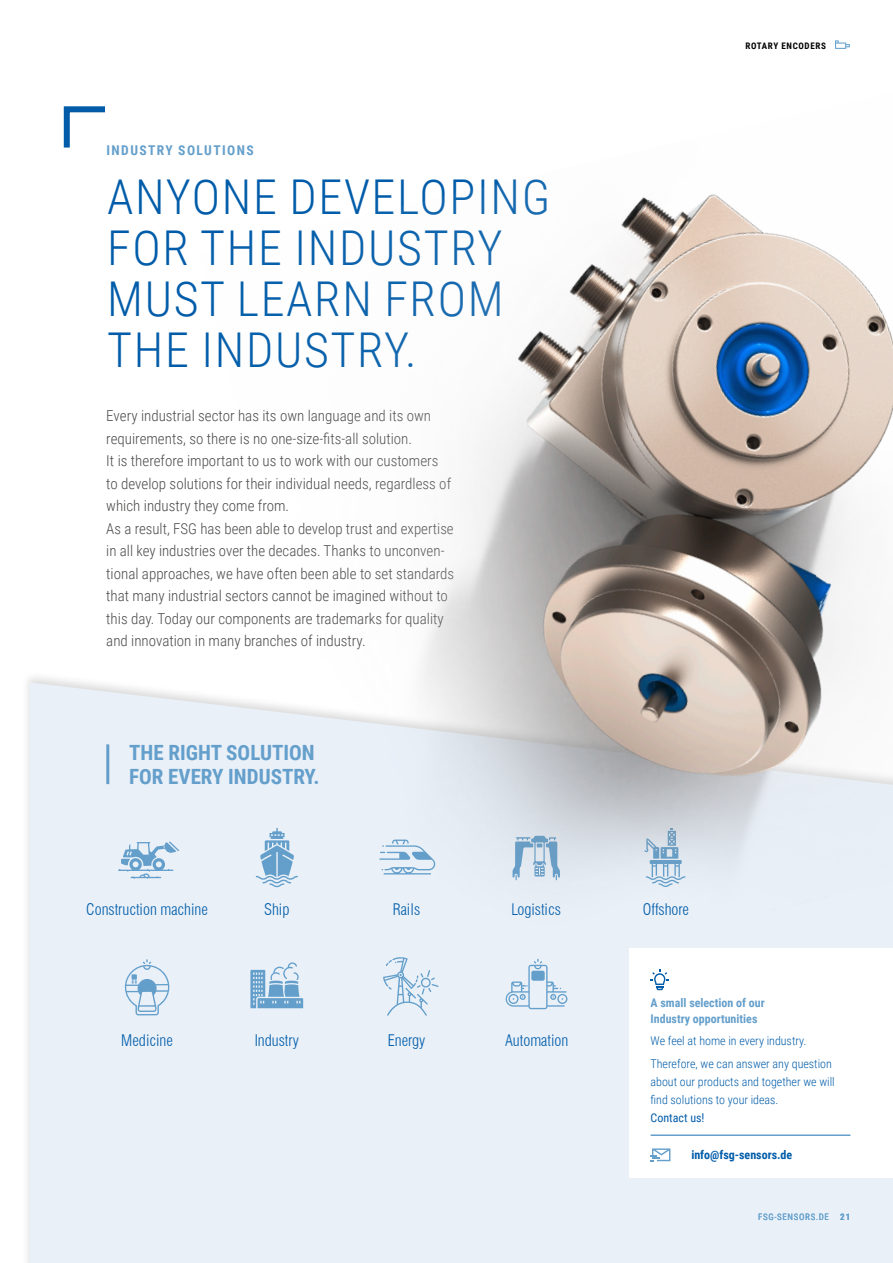
<style>
.page{position:relative;width:893px;height:1263px;background:#fff}
.page>*{position:absolute;margin:0;border:0;box-sizing:border-box;transform-origin:0 0}
.t1{font:300 48px/51px "Roboto Condensed";letter-spacing:.035em;color:#005ca9}
.t2{font:700 21px/24px "Roboto Condensed";color:#649fcb}
.t3{font:300 condensed 15.6px "Swiss 721 BT";color:#005ca9}
.t4{font:300 15px/22.5px "Roboto Condensed";color:#4a4a49}
.t5{font:700 13.5px "Roboto Condensed";letter-spacing:.105em;color:#649fcb}
.t6{font:300 12px/22.2px "Roboto Condensed";color:#005ca9}
.t7{font:700 12px/16.5px "Roboto Condensed";color:#649fcb}
.t8{font:700 12px "Roboto Condensed";color:#005ca9}
.t9{font:12px "Roboto Condensed";color:#005ca9}
.t10{font:9px "Roboto Condensed";letter-spacing:.075em;color:#65a1cd}
.t11{font:700 9px "Roboto Condensed";letter-spacing:.075em;color:#000}
.s1{font-weight:700}
</style>
<div class="page">
<svg style="left:63px;top:106px;width:42px;height:42px"></svg>
<div style="left:30px;top:682px;width:863px;height:581px;background:#e9f0f8"></div>
<svg style="left:505px;top:1004px;width:62px;height:5px"></svg>
<svg style="left:118px;top:842px;width:61px;height:37px;background:#b9d3e7"></svg>
<svg style="left:125px;top:959px;width:47px;height:56px;background:#c8dced"></svg>
<svg style="left:383px;top:1004px;width:56px;height:12px"></svg>
<svg style="left:250px;top:1004px;width:53px;height:4px"></svg>
<div style="left:629px;top:948px;width:264px;height:230px;background:#fff"></div>
<hr style="left:651px;top:1134px;width:199px;height:2px;background:#649fcb">
<svg style="left:651px;top:1148px;width:19px;height:13px"></svg>
<hr style="left:106px;top:744px;width:3px;height:40px;background:#649fcb">
<img style="left:200px;top:194px;width:693px;height:810px">
<svg style="left:835px;top:40px;width:15px;height:9px"></svg>
<p class="t5" style="left:107px;top:140px;width:149px">INDUSTRY SOLUTIONS</p>
<h1 class="t1" style="left:107px;top:170px;width:445px">ANYONE DEVELOPING<br>FOR THE INDUSTRY<br>MUST LEARN FROM<br>THE INDUSTRY.</h1>
<p class="t4" style="left:106px;top:404px;width:349px">Every industrial sector has its own language and its own requirements, so there is no one-size-fits-all solution.<br>It is therefore important to us to work with our customers<br>to develop solutions for their individual needs, regardless of which industry they come from.<br>As a result, FSG has been able to develop trust and expertise in all key industries over the decades. Thanks to unconven&shy;tional approaches, we have often been able to set standards that many industrial sectors cannot be imagined without to this day. Today our components are trademarks for quality and innovation in many branches of industry.</p>
<h2 class="t2" style="left:129px;top:740px;width:192px">THE RIGHT SOLUTION<br>FOR EVERY INDUSTRY.</h2>
<p class="t3" style="left:86px;top:900px;width:123px">Construction machine</p>
<p class="t3" style="left:393px;top:900px;width:29px">Rails</p>
<p class="t3" style="left:512px;top:900px;width:51px">Logistics</p>
<p class="t3" style="left:643px;top:900px;width:48px">Offshore</p>
<p class="t3" style="left:264px;top:900px;width:27px">Ship</p>
<p class="t11" style="left:745px;top:39px;width:82px">ROTARY ENCODERS</p>
<p class="t3" style="left:121px;top:1031px;width:53px">Medicine</p>
<p class="t3" style="left:255px;top:1031px;width:46px">Industry</p>
<p class="t3" style="left:388px;top:1031px;width:39px">Energy</p>
<p class="t3" style="left:505px;top:1031px;width:65px">Automation</p>
<p class="t7" style="left:651px;top:994px;width:116px">A small selection of our<br>Industry opportunities</p>
<p class="t6" style="left:651px;top:1030px;width:183px">We feel at home in every industry.<br>Therefore, we can answer any question</p>
<p class="t6" style="left:651px;top:1072px;width:186px;line-height:18px">about our products and together we will find solutions to your ideas.</p>
<p class="t9" style="left:651px;top:1109px;width:55px">Contact us!</p>
<p class="t8" style="left:691px;top:1146px;width:102px">info@fsg-sensors.de</p>
<p class="t10" style="left:758px;top:1211px;width:94px">FSG-SENSORS.DE <span class="s1">21</span></p>
</div>
